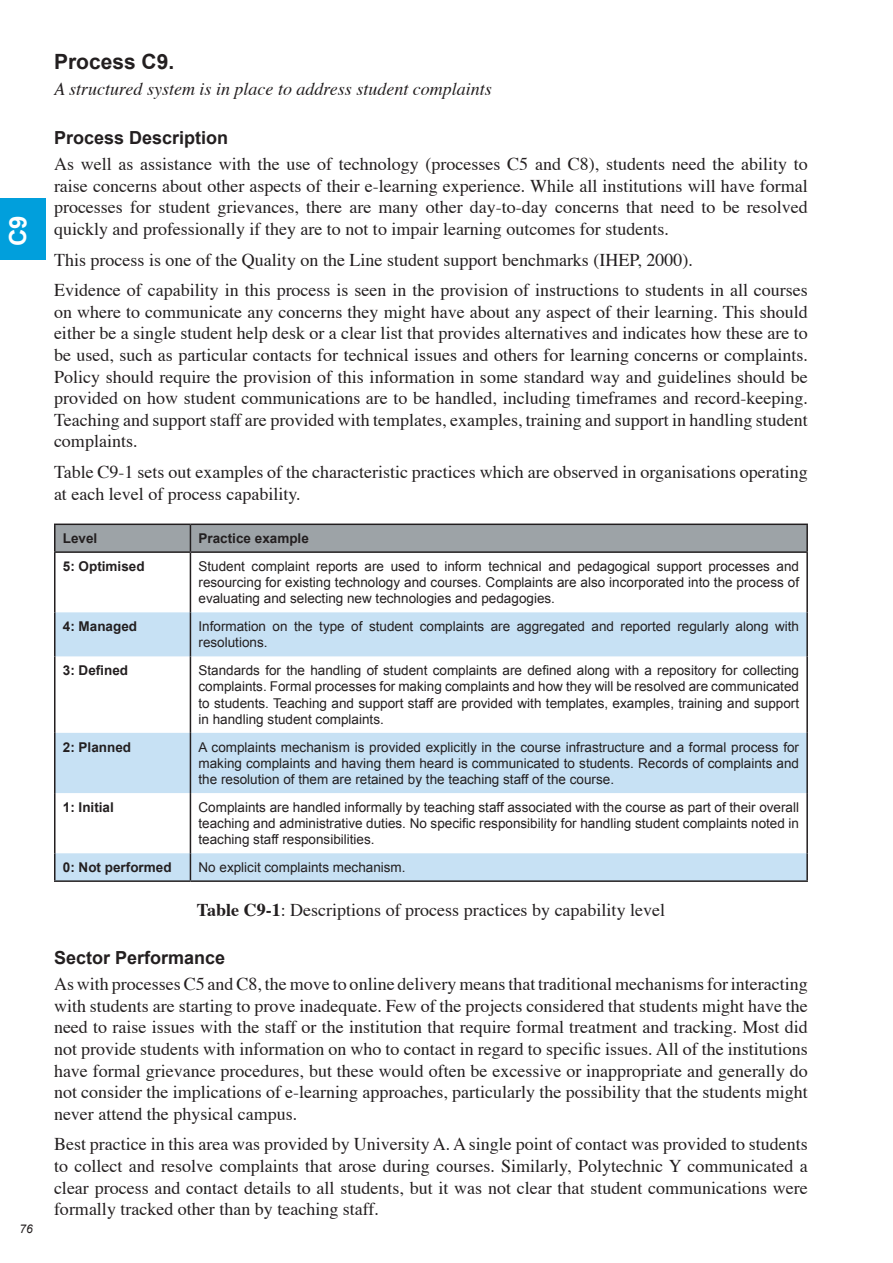
<style>
.page{position:relative;width:893px;height:1263px;background:#fff}
.page>*{position:absolute;margin:0;border:0;box-sizing:border-box;transform-origin:0 0}
.t1{font:700 24px "Arial";color:#fff}
.t2{font:700 21px "Arial";color:#231f20}
.t3{font:18px/21.6px "Times";color:#231f20;text-align:justify}
.t4{font:italic 18px "Times";color:#231f20}
.t5{font:700 18px "Arial";color:#231f20}
.t6{font:13.5px/16.2px "Arial";color:#231f20;text-align:justify}
.t7{font:700 13.5px "Arial";color:#231f20}
.t8{font:italic 12px "Arial";color:#231f20}
.s1{font-weight:700}
</style>
<div class="page">
<div style="left:0;top:198px;width:46px;height:61px;background:#019fdc"></div>
<svg style="left:56px;top:612px;width:750px;height:268px"></svg>
<hr style="left:54px;top:525px;width:2px;height:26px;background:#231f20">
<div style="left:55px;top:525px;width:751px;height:26px;background:#9da3a7"></div>
<hr style="left:54px;top:523px;width:136px;height:2px;background:#231f20">
<hr style="left:190px;top:523px;width:618px;height:2px;background:#231f20">
<hr style="left:806px;top:525px;width:2px;height:26px;background:#231f20">
<hr style="left:54px;top:553px;width:2px;height:59px;background:#231f20">
<hr style="left:190px;top:553px;width:1px;height:59px;background:#231f20">
<hr style="left:54px;top:551px;width:136px;height:2px;background:#231f20">
<hr style="left:190px;top:551px;width:618px;height:2px;background:#231f20">
<hr style="left:806px;top:553px;width:2px;height:59px;background:#231f20">
<hr style="left:54px;top:612px;width:2px;height:44px;background:#231f20">
<hr style="left:190px;top:612px;width:1px;height:44px;background:#231f20">
<hr style="left:806px;top:612px;width:2px;height:44px;background:#231f20">
<hr style="left:54px;top:656px;width:2px;height:77px;background:#231f20">
<hr style="left:190px;top:656px;width:1px;height:77px;background:#231f20">
<hr style="left:806px;top:656px;width:2px;height:77px;background:#231f20">
<hr style="left:54px;top:733px;width:2px;height:60px;background:#231f20">
<hr style="left:190px;top:733px;width:1px;height:60px;background:#231f20">
<hr style="left:806px;top:733px;width:2px;height:60px;background:#231f20">
<hr style="left:54px;top:793px;width:2px;height:60px;background:#231f20">
<hr style="left:190px;top:793px;width:1px;height:60px;background:#231f20">
<hr style="left:806px;top:793px;width:2px;height:60px;background:#231f20">
<hr style="left:54px;top:853px;width:2px;height:27px;background:#231f20">
<hr style="left:54px;top:880px;width:136px;height:2px;background:#231f20">
<hr style="left:190px;top:880px;width:618px;height:2px;background:#231f20">
<svg style="left:190px;top:853px;width:1px;height:27px"></svg>
<hr style="left:806px;top:853px;width:2px;height:27px;background:#231f20">
<h1 class="t1" style="left:5px;top:246px;width:32px;rotate:-90deg">C9</h1>
<p class="t8" style="left:20px;top:1222px;width:15px">76</p>
<p class="t2" style="left:54px;top:50px;width:122px">Process C9.</p>
<p class="t4" style="left:54px;top:78px;width:439px">A structured system is in place to address student complaints</p>
<p class="t5" style="left:54px;top:128px;width:176px">Process Description</p>
<p class="t3" style="left:54px;top:154px;width:755px">As well as assistance with the use of technology (processes C5 and C8), students need the ability to raise concerns about other aspects of their e-learning experience. While all institutions will have formal processes for student grievances, there are many other day-to-day concerns that need to be resolved quickly and professionally if they are to not to impair learning outcomes for students.</p>
<p class="t3" style="left:54px;top:245px;width:755px;line-height:30.6px">This process is one of the Quality on the Line student support benchmarks (IHEP, 2000).<br>Evidence of capability in this process is seen in the provision of instructions to students in all courses</p>
<p class="t3" style="left:54px;top:302px;width:755px">on where to communicate any concerns they might have about any aspect of their learning. This should either be a single student help desk or a clear list that provides alternatives and indicates how these are to be used, such as particular contacts for technical issues and others for learning concerns or complaints.<br>Policy should require the provision of this information in some standard way and guidelines should be provided on how student communications are to be handled, including timeframes and record-keeping.<br>Teaching and support staff are provided with templates, examples, training and support in handling student complaints.</p>
<p class="t3" style="left:54px;top:462px;width:755px">Table C9-1 sets out examples of the characteristic practices which are observed in organisations operating at each level of process capability.</p>
<p class="t7" style="left:63px;top:531px;width:36px">Level</p>
<p class="t7" style="left:199px;top:531px;width:112px">Practice example</p>
<p class="t7" style="left:63px;top:559px;width:83px">5: Optimised</p>
<p class="t6" style="left:199px;top:558px;width:602px">Student complaint reports are used to inform technical and pedagogical support processes and resourcing for existing technology and courses. Complaints are also incorporated into the process of evaluating and selecting new technologies and pedagogies.</p>
<p class="t7" style="left:63px;top:619px;width:76px">4: Managed</p>
<p class="t6" style="left:199px;top:618px;width:602px">Information on the type of student complaints are aggregated and reported regularly along with resolutions.</p>
<p class="t7" style="left:63px;top:663px;width:67px">3: Defined</p>
<p class="t6" style="left:199px;top:662px;width:602px">Standards for the handling of student complaints are defined along with a repository for collecting complaints. Formal processes for making complaints and how they will be resolved are communicated to students. Teaching and support staff are provided with templates, examples, training and support in handling student complaints.</p>
<p class="t7" style="left:63px;top:739px;width:70px">2: Planned</p>
<p class="t6" style="left:199px;top:739px;width:602px">A complaints mechanism is provided explicitly in the course infrastructure and a formal process for making complaints and having them heard is communicated to students. Records of complaints and the resolution of them are retained by the teaching staff of the course.</p>
<p class="t7" style="left:63px;top:799px;width:53px">1: Initial</p>
<p class="t6" style="left:199px;top:799px;width:602px">Complaints are handled informally by teaching staff associated with the course as part of their overall teaching and administrative duties. No specific responsibility for handling student complaints noted in teaching staff responsibilities.</p>
<p class="t7" style="left:63px;top:860px;width:110px">0: Not performed</p>
<p class="t6" style="left:199px;top:859px;width:209px">No explicit complaints mechanism.</p>
<p class="t3" style="left:197px;top:900px;width:470px"><span class="s1">Table C9-1</span>: Descriptions of process practices by capability level</p>
<p class="t5" style="left:54px;top:948px;width:173px">Sector Performance</p>
<p class="t3" style="left:54px;top:974px;width:755px">As with processes C5 and C8, the move to online delivery means that traditional mechanisms for interacting with students are starting to prove inadequate. Few of the projects considered that students might have the need to raise issues with the staff or the institution that require formal treatment and tracking. Most did not provide students with information on who to contact in regard to specific issues. All of the institutions have formal grievance procedures, but these would often be excessive or inappropriate and generally do not consider the implications of e-learning approaches, particularly the possibility that the students might never attend the physical campus.</p>
<p class="t3" style="left:54px;top:1135px;width:755px">Best practice in this area was provided by University A. A single point of contact was provided to students to collect and resolve complaints that arose during courses. Similarly, Polytechnic Y communicated a clear process and contact details to all students, but it was not clear that student communications were formally tracked other than by teaching staff.</p>
</div>
